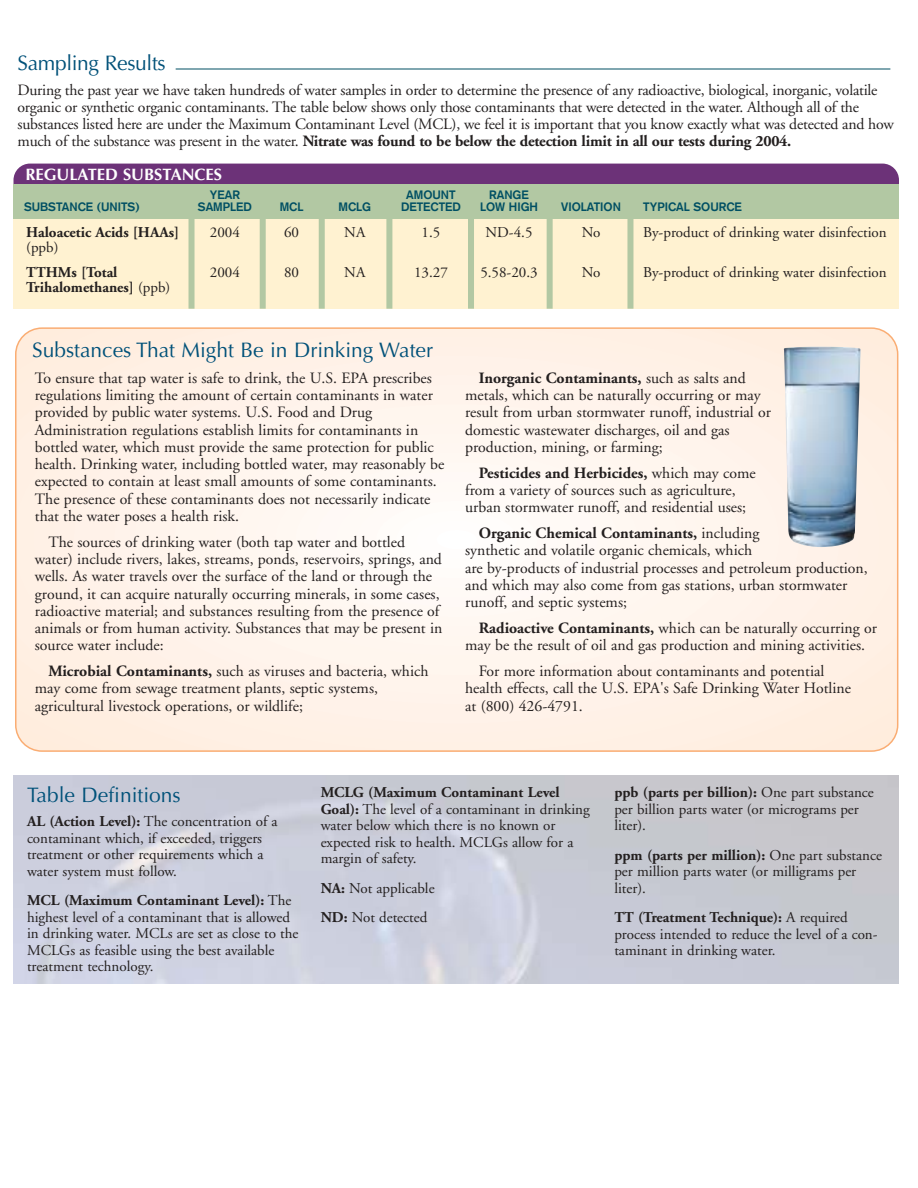
<style>
.page{position:relative;width:918px;height:1188px;background:#fff}
.page>*{position:absolute;margin:0;border:0;box-sizing:border-box;transform-origin:0 0}
.t1{font:21px "Optima";color:#005179}
.t2{font:700 16.5px "Optima";color:#fff}
.t3{font:15.75px/17.2px "Adobe Garamond";color:#231f1f}
.t4{font:15px/16.5px "Adobe Garamond";color:#231f1f}
.t5{font:700 15px "Adobe Garamond";color:#231f1f}
.t6{font:700 12px "Akzidenz Grotesk";color:#004f63}
.s1{font-weight:700}
.s2{font-weight:400}
</style>
<div class="page">
<svg style="left:15px;top:327px;width:883px;height:425px"></svg>
<div style="left:14px;top:164px;width:885px;height:36px;background:#6c3278;border-radius:16px"></div>
<div style="left:14px;top:216px;width:885px;height:93px;background:#fff2d1"></div>
<div style="left:14px;top:184px;width:885px;height:35px;background:#b2c8a3"></div>
<div style="left:189px;top:185px;width:6px;height:124px;background:#b2c8a3"></div>
<div style="left:260px;top:185px;width:6px;height:124px;background:#b2c8a3"></div>
<div style="left:319px;top:185px;width:6px;height:124px;background:#b2c8a3"></div>
<div style="left:386px;top:185px;width:6px;height:124px;background:#b2c8a3"></div>
<div style="left:468px;top:185px;width:6px;height:124px;background:#b2c8a3"></div>
<div style="left:547px;top:185px;width:6px;height:124px;background:#b2c8a3"></div>
<div style="left:627px;top:185px;width:6px;height:124px;background:#b2c8a3"></div>
<hr style="left:176px;top:69px;width:714px;height:1px;background:#004f63">
<img style="left:783px;top:347px;width:78px;height:200px">
<h1 class="t1" style="left:18px;top:54px;width:150px">Sampling Results</h1>
<p class="t3" style="left:18px;top:82px;width:878px">During the past year we have taken hundreds of water samples in order to determine the presence of any radioactive, biological, inorganic, volatile organic or synthetic organic contaminants. The table below shows only those contaminants that were detected in the water. Although all of the substances listed here are under the Maximum Contaminant Level (MCL), we feel it is important that you know exactly what was detected and how much of the substance was present in the water. <span class="s1">Nitrate was found to be below the detection limit in all our tests during 2004.</span></p>
<p class="t2" style="left:25px;top:168px;width:198px">REGULATED SUBSTANCES</p>
<p class="t6" style="left:210px;top:190px;width:32px">YEAR</p>
<p class="t6" style="left:406px;top:190px;width:51px">AMOUNT</p>
<p class="t6" style="left:489px;top:190px;width:41px">RANGE</p>
<p class="t6" style="left:24px;top:202px;width:117px">SUBSTANCE (UNITS)</p>
<p class="t6" style="left:198px;top:202px;width:55px">SAMPLED</p>
<p class="t6" style="left:280px;top:202px;width:25px">MCL</p>
<p class="t6" style="left:339px;top:202px;width:34px">MCLG</p>
<p class="t6" style="left:401px;top:202px;width:62px">DETECTED</p>
<p class="t6" style="left:480px;top:202px;width:59px">LOW HIGH</p>
<p class="t6" style="left:561px;top:202px;width:61px">VIOLATION</p>
<p class="t6" style="left:643px;top:202px;width:100px">TYPICAL SOURCE</p>
<p class="t5" style="left:26px;top:226px;width:155px">Haloacetic Acids [HAAs]</p>
<p class="t4" style="left:210px;top:225px;width:31px">2004</p>
<p class="t4" style="left:284px;top:225px;width:16px">60</p>
<p class="t4" style="left:344px;top:225px;width:23px">NA</p>
<p class="t4" style="left:422px;top:225px;width:20px">1.5</p>
<p class="t4" style="left:486px;top:225px;width:48px">ND-4.5</p>
<p class="t4" style="left:582px;top:225px;width:20px">No</p>
<p class="t4" style="left:643px;top:225px;width:245px">By-product of drinking water disinfection</p>
<p class="t4" style="left:26px;top:240px;width:34px">(ppb)</p>
<p class="t5" style="left:26px;top:267px;width:93px">TTHMs [Total</p>
<p class="t4" style="left:210px;top:266px;width:31px">2004</p>
<p class="t4" style="left:284px;top:266px;width:16px">80</p>
<p class="t4" style="left:344px;top:266px;width:23px">NA</p>
<p class="t4" style="left:414px;top:266px;width:35px">13.27</p>
<p class="t4" style="left:480px;top:266px;width:59px">5.58-20.3</p>
<p class="t4" style="left:582px;top:266px;width:20px">No</p>
<p class="t4" style="left:643px;top:266px;width:245px">By-product of drinking water disinfection</p>
<p class="t5" style="left:26px;top:282px;width:146px">Trihalomethanes] <span class="s2">(ppb)</span></p>
<h1 class="t1" style="left:32px;top:341px;width:402px">Substances That Might Be in Drinking Water</h1>
<p class="t3" style="left:35px;top:371px;width:411px">To ensure that tap water is safe to drink, the U.S. EPA prescribes regulations limiting the amount of certain contaminants in water provided by public water systems. U.S. Food and Drug Administration regulations establish limits for contaminants in bottled water, which must provide the same protection for public health. Drinking water, including bottled water, may reasonably be expected to contain at least small amounts of some contaminants.<br>The presence of these contaminants does not necessarily indicate that the water poses a health risk.</p>
<p class="t3" style="left:35px;top:535px;width:409px;text-indent:13px">The sources of drinking water (both tap water and bottled water) include rivers, lakes, streams, ponds, reservoirs, springs, and wells. As water travels over the surface of the land or through the ground, it can acquire naturally occurring minerals, in some cases, radioactive material; and substances resulting from the presence of animals or from human activity. Substances that may be present in source water include:</p>
<p class="t3" style="left:35px;top:664px;width:395px;text-indent:13px"><span class="s1">Microbial Contaminants,</span> such as viruses and bacteria, which may come from sewage treatment plants, septic systems, agricultural livestock operations, or wildlife;</p>
<p class="t3" style="left:465px;top:371px;width:307px;text-indent:13px"><span class="s1">Inorganic Contaminants,</span> such as salts and metals, which can be naturally occurring or may result from urban stormwater runoff, industrial or domestic wastewater discharges, oil and gas production, mining, or farming;</p>
<p class="t3" style="left:465px;top:466px;width:292px;text-indent:13px"><span class="s1">Pesticides and Herbicides,</span> which may come from a variety of sources such as agriculture, urban stormwater runoff, and residential uses;</p>
<p class="t3" style="left:465px;top:526px;width:404px;text-indent:13px"><span class="s1">Organic Chemical Contaminants,</span> including<br>synthetic and volatile organic chemicals, which<br>are by-products of industrial processes and petroleum production, and which may also come from gas stations, urban stormwater runoff, and septic systems;</p>
<p class="t3" style="left:465px;top:621px;width:413px;text-indent:14px"><span class="s1">Radioactive Contaminants,</span> which can be naturally occurring or may be the result of oil and gas production and mining activities.</p>
<p class="t3" style="left:465px;top:664px;width:387px;text-indent:13px">For more information about contaminants and potential health effects, call the U.S. EPA's Safe Drinking Water Hotline at (800) 426-4791.</p>
<h1 class="t1" style="left:27px;top:787px;width:155px">Table Definitions</h1>
<p class="t4" style="left:27px;top:815px;width:252px"><span class="s1">AL (Action Level):</span> The concentration of a contaminant which, if exceeded, triggers treatment or other requirements which a water system must follow.</p>
<p class="t4" style="left:27px;top:894px;width:273px"><span class="s1">MCL (Maximum Contaminant Level):</span> The highest level of a contaminant that is allowed in drinking water. MCLs are set as close to the MCLGs as feasible using the best available treatment technology.</p>
<p class="t4" style="left:321px;top:786px;width:271px"><span class="s1">MCLG (Maximum Contaminant Level Goal):</span> The level of a contaminant in drinking water below which there is no known or expected risk to health. MCLGs allow for a margin of safety.</p>
<p class="t4" style="left:321px;top:875px;width:115px;line-height:29.4px"><span class="s1">NA:</span> Not applicable<br><span class="s1">ND:</span> Not detected</p>
<p class="t4" style="left:614px;top:786px;width:261px"><span class="s1">ppb (parts per billion):</span> One part substance per billion parts water (or micrograms per liter).</p>
<p class="t4" style="left:614px;top:848px;width:269px"><span class="s1">ppm (parts per million):</span> One part substance per million parts water (or milligrams per liter).</p>
<p class="t4" style="left:614px;top:911px;width:265px"><span class="s1">TT (Treatment Technique):</span> A required process intended to reduce the level of a con&shy;taminant in drinking water.</p>
</div>
